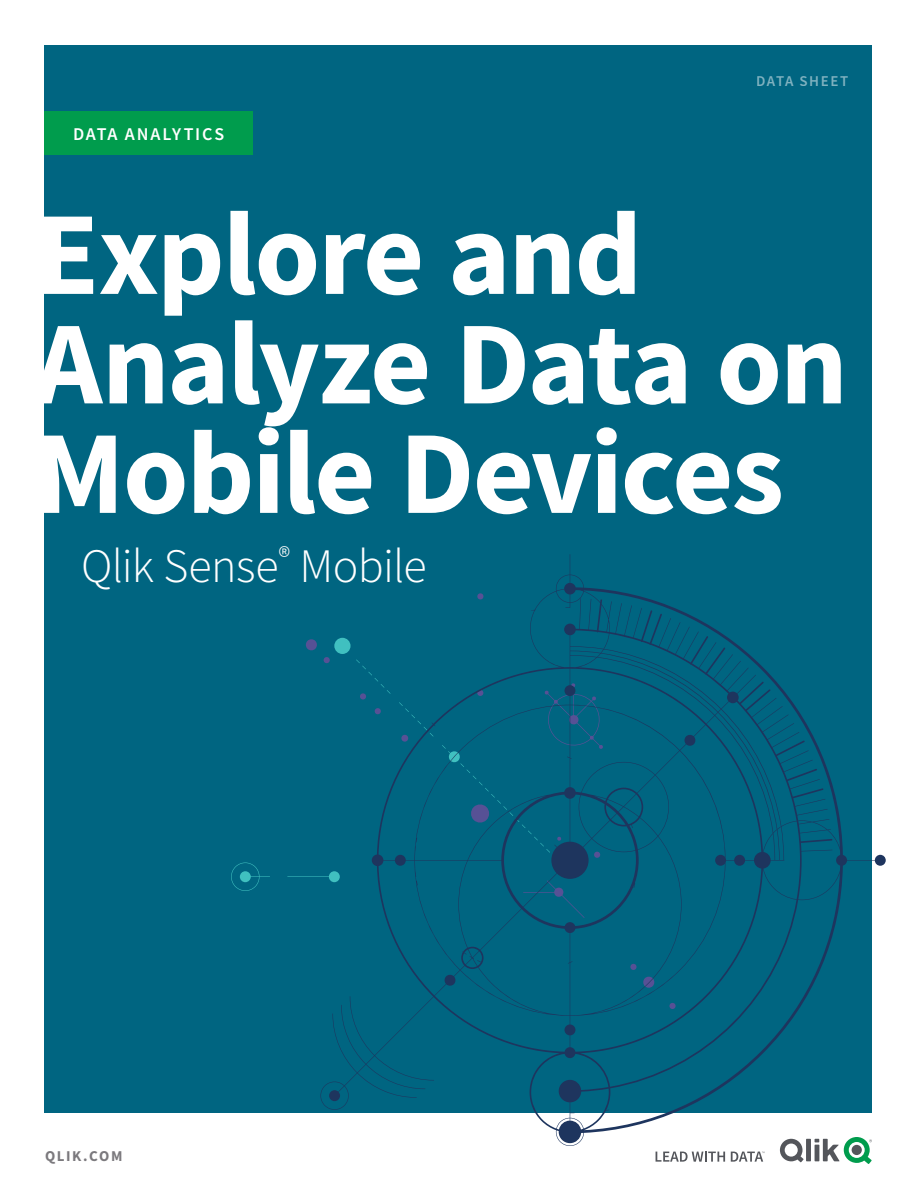
<style>
.page{position:relative;width:918px;height:1188px;background:#fff}
.page>*{position:absolute;margin:0;border:0;box-sizing:border-box;transform-origin:0 0}
.t1{font:700 118.5px/109.5px "Source Sans Pro";letter-spacing:-.02em;color:#fff}
.t2{font:300 48px "Source Sans Pro";letter-spacing:-.015em;color:#fff}
.t3{font:600 18px "Source Sans Pro";letter-spacing:.095em;color:#fff}
.t4{font:600 15px "Source Sans Pro";letter-spacing:.1em;color:#fff}
.t5{font:700 15px "Source Sans Pro";letter-spacing:.105em;color:#7b797d}
</style>
<div class="page">
<div style="left:44px;top:45px;width:828px;height:1068px;background:#006581"></div>
<svg style="left:306px;top:639px;width:11px;height:12px"></svg>
<svg style="left:287px;top:876px;width:32px;height:1px"></svg>
<svg style="left:231px;top:863px;width:39px;height:28px"></svg>
<svg style="left:319px;top:554px;width:567px;height:592px"></svg>
<svg style="left:780px;top:1137px;width:92px;height:27px"></svg>
<svg style="left:656px;top:1152px;width:69px;height:10px"></svg>
<svg style="left:731px;top:1152px;width:34px;height:10px"></svg>
<div style="left:44px;top:112px;width:209px;height:43px;background:#009c4d"></div>
<p class="t3" style="left:73px;top:122px;width:153px">DATA ANALYTICS</p>
<p class="t4" style="left:756px;top:71px;width:94px">DATA SHEET</p>
<p class="t1" style="left:34px;top:198px;width:815px">Explore and<br>Analyze Data on<br>Mobile Devices</p>
<p class="t2" style="left:81px;top:537px;width:347px">Qlik Sense<sup>®</sup> Mobile</p>
<p class="t5" style="left:45px;top:1145px;width:79px">QLIK.COM</p>
</div>
